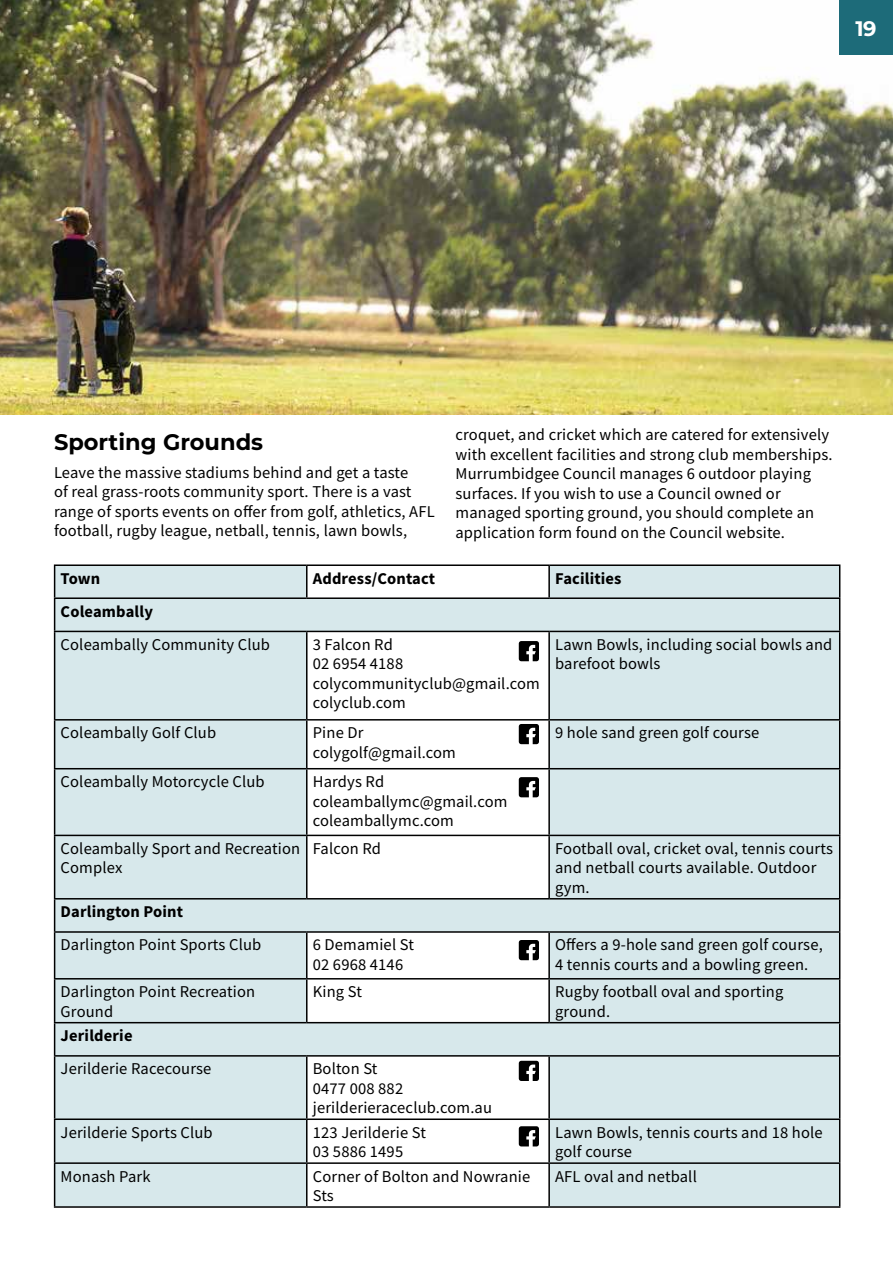
<style>
.page{position:relative;width:893px;height:1263px;background:#fff}
.page>*{position:absolute;margin:0;border:0;box-sizing:border-box;transform-origin:0 0}
.t1{font:700 22.5px "Montserrat";color:#000}
.t2{font:700 21px "Montserrat";color:#fff}
.t3{font:16.5px/19.5px "Source Sans Pro";letter-spacing:.01em;color:#000}
.t4{font:700 16.5px "Source Sans Pro";letter-spacing:.01em;color:#000}
</style>
<div class="page">
<img style="left:0;top:0;width:893px;height:415px">
<svg style="left:55px;top:566px;width:784px;height:640px;fill:#d7e8eb"></svg>
<hr style="left:54px;top:564px;width:253px;height:2px;background:#000">
<hr style="left:54px;top:566px;width:1px;height:31px;background:#000">
<hr style="left:307px;top:564px;width:242px;height:2px;background:#000">
<hr style="left:306px;top:566px;width:2px;height:31px;background:#000">
<hr style="left:549px;top:564px;width:291px;height:2px;background:#000">
<hr style="left:548px;top:566px;width:2px;height:31px;background:#000">
<hr style="left:839px;top:566px;width:1px;height:31px;background:#000">
<hr style="left:54px;top:597px;width:253px;height:2px;background:#000">
<hr style="left:54px;top:599px;width:1px;height:32px;background:#000">
<hr style="left:307px;top:597px;width:242px;height:2px;background:#000">
<hr style="left:549px;top:597px;width:291px;height:2px;background:#000">
<hr style="left:839px;top:599px;width:1px;height:32px;background:#000">
<hr style="left:54px;top:631px;width:253px;height:1px;background:#000">
<hr style="left:54px;top:632px;width:1px;height:87px;background:#000">
<hr style="left:307px;top:631px;width:242px;height:1px;background:#000">
<hr style="left:306px;top:632px;width:2px;height:87px;background:#000">
<hr style="left:549px;top:631px;width:291px;height:1px;background:#000">
<hr style="left:548px;top:632px;width:2px;height:87px;background:#000">
<hr style="left:839px;top:632px;width:1px;height:87px;background:#000">
<hr style="left:54px;top:719px;width:253px;height:1px;background:#000">
<hr style="left:54px;top:720px;width:1px;height:48px;background:#000">
<hr style="left:307px;top:719px;width:242px;height:1px;background:#000">
<hr style="left:306px;top:720px;width:2px;height:48px;background:#000">
<hr style="left:549px;top:719px;width:291px;height:1px;background:#000">
<hr style="left:548px;top:720px;width:2px;height:48px;background:#000">
<hr style="left:839px;top:720px;width:1px;height:48px;background:#000">
<hr style="left:54px;top:768px;width:253px;height:1px;background:#000">
<hr style="left:54px;top:769px;width:1px;height:66px;background:#000">
<hr style="left:307px;top:768px;width:242px;height:1px;background:#000">
<hr style="left:306px;top:769px;width:2px;height:66px;background:#000">
<hr style="left:549px;top:768px;width:291px;height:1px;background:#000">
<hr style="left:548px;top:769px;width:2px;height:66px;background:#000">
<hr style="left:839px;top:769px;width:1px;height:66px;background:#000">
<hr style="left:54px;top:835px;width:253px;height:1px;background:#000">
<hr style="left:54px;top:836px;width:1px;height:62px;background:#000">
<hr style="left:307px;top:835px;width:242px;height:1px;background:#000">
<hr style="left:306px;top:836px;width:2px;height:62px;background:#000">
<hr style="left:549px;top:835px;width:291px;height:1px;background:#000">
<hr style="left:548px;top:836px;width:2px;height:62px;background:#000">
<hr style="left:839px;top:836px;width:1px;height:62px;background:#000">
<hr style="left:54px;top:898px;width:253px;height:1px;background:#000">
<hr style="left:54px;top:899px;width:1px;height:32px;background:#000">
<hr style="left:307px;top:898px;width:242px;height:1px;background:#000">
<hr style="left:549px;top:898px;width:291px;height:1px;background:#000">
<hr style="left:839px;top:899px;width:1px;height:32px;background:#000">
<hr style="left:54px;top:931px;width:253px;height:2px;background:#000">
<hr style="left:54px;top:933px;width:1px;height:45px;background:#000">
<hr style="left:307px;top:931px;width:242px;height:2px;background:#000">
<hr style="left:306px;top:933px;width:2px;height:45px;background:#000">
<hr style="left:549px;top:931px;width:291px;height:2px;background:#000">
<hr style="left:548px;top:933px;width:2px;height:45px;background:#000">
<hr style="left:839px;top:933px;width:1px;height:45px;background:#000">
<hr style="left:54px;top:978px;width:253px;height:1px;background:#000">
<hr style="left:54px;top:979px;width:1px;height:43px;background:#000">
<hr style="left:307px;top:978px;width:242px;height:1px;background:#000">
<hr style="left:306px;top:979px;width:2px;height:43px;background:#000">
<hr style="left:549px;top:978px;width:291px;height:1px;background:#000">
<hr style="left:548px;top:979px;width:2px;height:43px;background:#000">
<hr style="left:839px;top:979px;width:1px;height:43px;background:#000">
<hr style="left:54px;top:1022px;width:253px;height:1px;background:#000">
<hr style="left:54px;top:1023px;width:1px;height:32px;background:#000">
<hr style="left:307px;top:1022px;width:242px;height:1px;background:#000">
<hr style="left:549px;top:1022px;width:291px;height:1px;background:#000">
<hr style="left:839px;top:1023px;width:1px;height:32px;background:#000">
<hr style="left:54px;top:1055px;width:253px;height:1px;background:#000">
<hr style="left:54px;top:1056px;width:1px;height:62px;background:#000">
<hr style="left:307px;top:1055px;width:242px;height:1px;background:#000">
<hr style="left:306px;top:1056px;width:2px;height:62px;background:#000">
<hr style="left:549px;top:1055px;width:291px;height:1px;background:#000">
<hr style="left:548px;top:1056px;width:2px;height:62px;background:#000">
<hr style="left:839px;top:1056px;width:1px;height:62px;background:#000">
<hr style="left:54px;top:1118px;width:253px;height:2px;background:#000">
<hr style="left:54px;top:1120px;width:1px;height:42px;background:#000">
<hr style="left:307px;top:1118px;width:242px;height:2px;background:#000">
<hr style="left:306px;top:1120px;width:2px;height:42px;background:#000">
<hr style="left:549px;top:1118px;width:291px;height:2px;background:#000">
<hr style="left:548px;top:1120px;width:2px;height:42px;background:#000">
<hr style="left:839px;top:1120px;width:1px;height:42px;background:#000">
<hr style="left:54px;top:1162px;width:253px;height:2px;background:#000">
<hr style="left:54px;top:1164px;width:1px;height:42px;background:#000">
<hr style="left:307px;top:1162px;width:242px;height:2px;background:#000">
<hr style="left:306px;top:1164px;width:2px;height:42px;background:#000">
<hr style="left:549px;top:1162px;width:291px;height:2px;background:#000">
<hr style="left:548px;top:1164px;width:2px;height:42px;background:#000">
<hr style="left:839px;top:1164px;width:1px;height:42px;background:#000">
<hr style="left:54px;top:1206px;width:253px;height:2px;background:#000">
<hr style="left:307px;top:1206px;width:242px;height:2px;background:#000">
<hr style="left:549px;top:1206px;width:291px;height:2px;background:#000">
<svg style="left:519px;top:641px;width:20px;height:20px"></svg>
<svg style="left:519px;top:724px;width:20px;height:20px"></svg>
<svg style="left:519px;top:777px;width:20px;height:20px"></svg>
<svg style="left:519px;top:940px;width:20px;height:20px"></svg>
<svg style="left:519px;top:1061px;width:20px;height:20px"></svg>
<svg style="left:519px;top:1126px;width:20px;height:20px"></svg>
<div style="left:839px;top:0;width:54px;height:55px;background:#1d6b79"></div>
<p class="t2" style="left:855px;top:14px;width:22px">19</p>
<h1 class="t1" style="left:54px;top:425px;width:211px">Sporting Grounds</h1>
<p class="t3" style="left:54px;top:462px;width:382px">Leave the massive stadiums behind and get a taste<br>of real grass-roots community sport. There is a vast range of sports events on offer from golf, athletics, AFL football, rugby league, netball, tennis, lawn bowls,</p>
<p class="t3" style="left:455px;top:425px;width:379px">croquet, and cricket which are catered for extensively with excellent facilities and strong club memberships.<br>Murrumbidgee Council manages 6 outdoor playing surfaces. If you wish to use a Council owned or managed sporting ground, you should complete an application form found on the Council website.</p>
<p class="t4" style="left:61px;top:567px;width:41px">Town</p>
<p class="t4" style="left:313px;top:567px;width:124px">Address/Contact</p>
<p class="t4" style="left:555px;top:567px;width:68px">Facilities</p>
<p class="t4" style="left:61px;top:600px;width:94px">Coleambally</p>
<p class="t3" style="left:61px;top:634px;width:211px">Coleambally Community Club</p>
<p class="t3" style="left:313px;top:634px;width:229px">3 Falcon Rd<br>02 6954 4188 colycommunityclub@gmail.com colyclub.com</p>
<p class="t3" style="left:555px;top:634px;width:279px">Lawn Bowls, including social bowls and barefoot bowls</p>
<p class="t3" style="left:61px;top:723px;width:157px">Coleambally Golf Club</p>
<p class="t3" style="left:313px;top:723px;width:145px">Pine Dr colygolf@gmail.com</p>
<p class="t3" style="left:555px;top:723px;width:206px">9 hole sand green golf course</p>
<p class="t3" style="left:61px;top:772px;width:206px">Coleambally Motorcycle Club</p>
<p class="t3" style="left:313px;top:772px;width:196px">Hardys Rd coleamballymc@gmail.com coleamballymc.com</p>
<p class="t3" style="left:61px;top:838px;width:241px">Coleambally Sport and Recreation<br>Complex</p>
<p class="t3" style="left:313px;top:838px;width:70px">Falcon Rd</p>
<p class="t3" style="left:555px;top:838px;width:279px">Football oval, cricket oval, tennis courts and netball courts available. Outdoor gym.</p>
<p class="t4" style="left:61px;top:900px;width:124px">Darlington Point</p>
<p class="t3" style="left:61px;top:935px;width:202px">Darlington Point Sports Club</p>
<p class="t3" style="left:313px;top:935px;width:103px">6 Demamiel St<br>02 6968 4146</p>
<p class="t3" style="left:555px;top:935px;width:269px">Offers a 9-hole sand green golf course,<br>4 tennis courts and a bowling green.</p>
<p class="t3" style="left:61px;top:982px;width:196px">Darlington Point Recreation<br>Ground</p>
<p class="t3" style="left:313px;top:982px;width:51px">King St</p>
<p class="t3" style="left:555px;top:982px;width:230px">Rugby football oval and sporting ground.</p>
<p class="t4" style="left:61px;top:1024px;width:73px">Jerilderie</p>
<p class="t3" style="left:61px;top:1059px;width:152px">Jerilderie Racecourse</p>
<p class="t3" style="left:313px;top:1059px;width:181px">Bolton St<br>0477 008 882 jerilderieraceclub.com.au</p>
<p class="t3" style="left:61px;top:1122px;width:154px">Jerilderie Sports Club</p>
<p class="t3" style="left:313px;top:1122px;width:115px">123 Jerilderie St<br>03 5886 1495</p>
<p class="t3" style="left:555px;top:1122px;width:269px">Lawn Bowls, tennis courts and 18 hole golf course</p>
<p class="t3" style="left:61px;top:1166px;width:91px">Monash Park</p>
<p class="t3" style="left:313px;top:1166px;width:219px">Corner of Bolton and Nowranie<br>Sts</p>
<p class="t3" style="left:555px;top:1166px;width:143px">AFL oval and netball</p>
</div>
